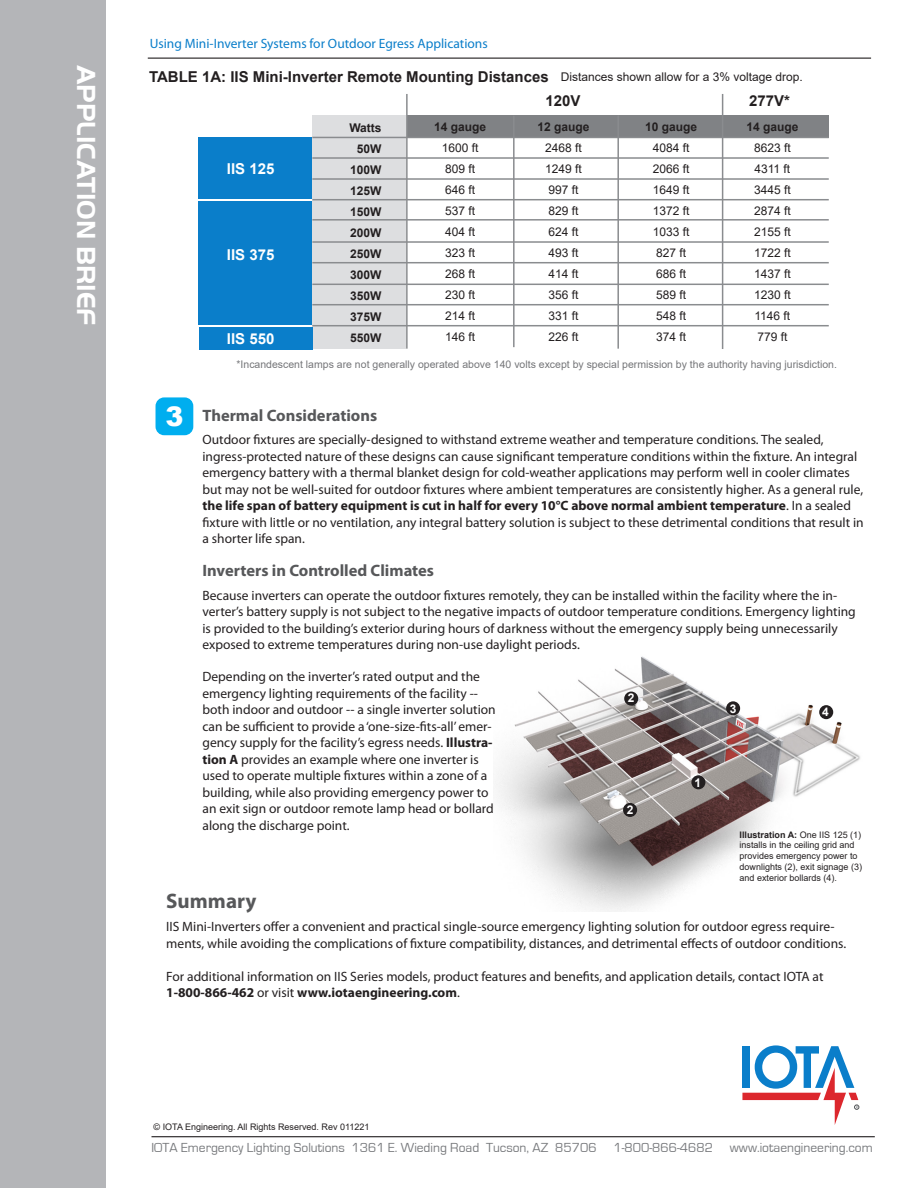
<style>
.page{position:relative;width:918px;height:1188px;background:#fff}
.page>*{position:absolute;margin:0;border:0;box-sizing:border-box;transform-origin:0 0}
.t1{font:700 27px "Handel Got D";color:#fff}
.t2{font:900 27px "Arial";color:#fff}
.t3{font:700 21px "Myriad Pro";color:#57585a}
.t4{font:700 16.5px "Myriad Pro";color:#57585a}
.t5{font:700 15px "Arial";color:#231f20}
.t6{font:700 15px "Arial";color:#fff}
.t7{font:13.5px/16.5px "Myriad Pro";color:#231f20}
.t8{font:13.5px "Eurostile";color:#787a7d}
.t9{font:13.5px "Myriad Pro";color:#0a7eca}
.t10{font:12px "Arial";color:#231f20}
.t11{font:700 12px "Arial";color:#231f20}
.t12{font:700 12px "Arial";color:#fff}
.t13{font:10.5px "Arial";color:#757679}
.t14{font:9px/10.8px "Arial";color:#231f20}
.s1{font-weight:700}
</style>
<div class="page">
<img style="left:495px;top:656px;width:365px;height:256px">
<div style="left:691px;top:775px;width:14px;height:14px;background:#231f20;border-radius:50%"></div>
<div style="left:623px;top:803px;width:14px;height:14px;background:#231f20;border-radius:50%"></div>
<div style="left:624px;top:692px;width:14px;height:14px;background:#231f20;border-radius:50%"></div>
<div style="left:726px;top:701px;width:14px;height:14px;background:#231f20;border-radius:50%"></div>
<div style="left:819px;top:705px;width:14px;height:14px;background:#231f20;border-radius:50%"></div>
<div style="left:0;top:0;width:105px;height:1188px;background:#b4b5b8"></div>
<hr style="left:151px;top:1136px;width:724px;height:1px;background:#231f20">
<svg style="left:742px;top:1045px;width:117px;height:80px"></svg>
<hr style="left:148px;top:58px;width:723px;height:1px;background:#231f20">
<div style="left:407px;top:116px;width:422px;height:22px;background:#808285"></div>
<div style="left:312px;top:116px;width:94px;height:233px;background:#dddee0"></div>
<hr style="left:406px;top:94px;width:2px;height:255px;background:#8a8c8f">
<hr style="left:513px;top:116px;width:2px;height:231px;background:#8a8c8f">
<hr style="left:617px;top:115px;width:2px;height:234px;background:#8a8c8f">
<hr style="left:722px;top:94px;width:1px;height:255px;background:#8a8c8f">
<hr style="left:312px;top:137px;width:517px;height:1px;background:#8a8c8f">
<hr style="left:312px;top:157px;width:517px;height:2px;background:#8a8c8f">
<hr style="left:312px;top:178px;width:517px;height:2px;background:#8a8c8f">
<hr style="left:312px;top:199px;width:517px;height:1px;background:#8a8c8f">
<hr style="left:312px;top:219px;width:517px;height:2px;background:#8a8c8f">
<hr style="left:312px;top:241px;width:517px;height:2px;background:#8a8c8f">
<hr style="left:312px;top:262px;width:517px;height:1px;background:#8a8c8f">
<hr style="left:312px;top:284px;width:517px;height:1px;background:#8a8c8f">
<hr style="left:312px;top:304px;width:517px;height:1px;background:#8a8c8f">
<hr style="left:312px;top:325px;width:517px;height:1px;background:#8a8c8f">
<div style="left:198px;top:137px;width:114px;height:62px;background:#0a7eca"></div>
<div style="left:198px;top:201px;width:114px;height:124px;background:#0a7eca"></div>
<div style="left:199px;top:327px;width:114px;height:22px;background:#0a7eca"></div>
<div style="left:156px;top:397px;width:37px;height:38px;background:#00aeef;border-radius:9px"></div>
<p class="t1" style="left:101px;top:65px;width:262px;rotate:90deg">APPLICATION BRIEF</p>
<p class="t9" style="left:150px;top:35px;width:340px">Using Mini-Inverter Systems for Outdoor Egress Applications</p>
<p class="t5" style="left:149px;top:66px;width:401px">TABLE 1A: IIS Mini-Inverter Remote Mounting Distances</p>
<p class="t10" style="left:561px;top:68px;width:244px">Distances shown allow for a 3% voltage drop.</p>
<p class="t11" style="left:349px;top:120px;width:34px">Watts</p>
<p class="t11" style="left:357px;top:141px;width:26px">50W</p>
<p class="t11" style="left:350px;top:162px;width:33px">100W</p>
<p class="t11" style="left:350px;top:183px;width:33px">125W</p>
<p class="t11" style="left:350px;top:204px;width:33px">150W</p>
<p class="t11" style="left:350px;top:225px;width:33px">200W</p>
<p class="t11" style="left:350px;top:246px;width:33px">250W</p>
<p class="t11" style="left:350px;top:267px;width:33px">300W</p>
<p class="t11" style="left:350px;top:288px;width:33px">350W</p>
<p class="t11" style="left:350px;top:309px;width:33px">375W</p>
<p class="t11" style="left:350px;top:330px;width:33px">550W</p>
<p class="t5" style="left:546px;top:90px;width:37px">120V</p>
<p class="t5" style="left:749px;top:90px;width:42px">277V*</p>
<p class="t11" style="left:434px;top:118px;width:54px">14 gauge</p>
<p class="t10" style="left:442px;top:139px;width:38px">1600 ft</p>
<p class="t10" style="left:445px;top:160px;width:32px">809 ft</p>
<p class="t10" style="left:445px;top:181px;width:32px">646 ft</p>
<p class="t10" style="left:445px;top:202px;width:32px">537 ft</p>
<p class="t10" style="left:445px;top:223px;width:32px">404 ft</p>
<p class="t10" style="left:445px;top:244px;width:32px">323 ft</p>
<p class="t10" style="left:445px;top:265px;width:32px">268 ft</p>
<p class="t10" style="left:445px;top:286px;width:32px">230 ft</p>
<p class="t10" style="left:445px;top:307px;width:32px">214 ft</p>
<p class="t10" style="left:445px;top:328px;width:32px">146 ft</p>
<p class="t11" style="left:537px;top:118px;width:54px">12 gauge</p>
<p class="t10" style="left:545px;top:139px;width:38px">2468 ft</p>
<p class="t10" style="left:545px;top:160px;width:38px">1249 ft</p>
<p class="t10" style="left:548px;top:181px;width:32px">997 ft</p>
<p class="t10" style="left:548px;top:202px;width:32px">829 ft</p>
<p class="t10" style="left:548px;top:223px;width:32px">624 ft</p>
<p class="t10" style="left:548px;top:244px;width:32px">493 ft</p>
<p class="t10" style="left:548px;top:265px;width:32px">414 ft</p>
<p class="t10" style="left:548px;top:286px;width:32px">356 ft</p>
<p class="t10" style="left:548px;top:307px;width:32px">331 ft</p>
<p class="t10" style="left:548px;top:328px;width:32px">226 ft</p>
<p class="t11" style="left:645px;top:118px;width:54px">10 gauge</p>
<p class="t10" style="left:653px;top:139px;width:38px">4084 ft</p>
<p class="t10" style="left:653px;top:160px;width:38px">2066 ft</p>
<p class="t10" style="left:653px;top:181px;width:38px">1649 ft</p>
<p class="t10" style="left:653px;top:202px;width:38px">1372 ft</p>
<p class="t10" style="left:653px;top:223px;width:38px">1033 ft</p>
<p class="t10" style="left:656px;top:244px;width:32px">827 ft</p>
<p class="t10" style="left:656px;top:265px;width:32px">686 ft</p>
<p class="t10" style="left:656px;top:286px;width:32px">589 ft</p>
<p class="t10" style="left:656px;top:307px;width:32px">548 ft</p>
<p class="t10" style="left:656px;top:328px;width:32px">374 ft</p>
<p class="t11" style="left:746px;top:118px;width:54px">14 gauge</p>
<p class="t10" style="left:754px;top:139px;width:38px">8623 ft</p>
<p class="t10" style="left:754px;top:160px;width:37px">4311 ft</p>
<p class="t10" style="left:754px;top:181px;width:38px">3445 ft</p>
<p class="t10" style="left:754px;top:202px;width:38px">2874 ft</p>
<p class="t10" style="left:754px;top:223px;width:38px">2155 ft</p>
<p class="t10" style="left:754px;top:244px;width:38px">1722 ft</p>
<p class="t10" style="left:754px;top:265px;width:38px">1437 ft</p>
<p class="t10" style="left:754px;top:286px;width:38px">1230 ft</p>
<p class="t10" style="left:754px;top:307px;width:37px">1146 ft</p>
<p class="t10" style="left:757px;top:328px;width:32px">779 ft</p>
<p class="t6" style="left:227px;top:158px;width:49px">IIS 125</p>
<p class="t6" style="left:227px;top:245px;width:49px">IIS 375</p>
<p class="t6" style="left:227px;top:328px;width:49px">IIS 550</p>
<p class="t2" style="left:165px;top:397px;width:20px">3</p>
<p class="t13" style="left:237px;top:357px;width:602px">*Incandescent lamps are not generally operated above 140 volts except by special permission by the authority having jurisdiction.</p>
<p class="t4" style="left:202px;top:405px;width:176px">Thermal Considerations</p>
<p class="t7" style="left:202px;top:431px;width:663px">Outdoor fixtures are specially-designed to withstand extreme weather and temperature conditions. The sealed, ingress-protected nature of these designs can cause significant temperature conditions within the fixture. An integral emergency battery with a thermal blanket design for cold-weather applications may perform well in cooler climates but may not be well-suited for outdoor fixtures where ambient temperatures are consistently higher. As a general rule, <span class="s1">the life span of battery equipment is cut in half for every 10°C above normal ambient temperature</span>. In a sealed fixture with little or no ventilation, any integral battery solution is subject to these detrimental conditions that result in a shorter life span.</p>
<p class="t4" style="left:202px;top:560px;width:233px">Inverters in Controlled Climates</p>
<p class="t7" style="left:202px;top:587px;width:655px">Because inverters can operate the outdoor fixtures remotely, they can be installed within the facility where the in&shy;verter’s battery supply is not subject to the negative impacts of outdoor temperature conditions. Emergency lighting is provided to the building’s exterior during hours of darkness without the emergency supply being unnecessarily exposed to extreme temperatures during non-use daylight periods.</p>
<p class="t7" style="left:202px;top:668px;width:295px">Depending on the inverter’s rated output and the emergency lighting requirements of the facility -- both indoor and outdoor -- a single inverter solution can be sufficient to provide a ‘one-size-fits-all’ emer&shy;gency supply for the facility’s egress needs. <span class="s1">Illustra&shy;tion A</span> provides an example where one inverter is used to operate multiple fixtures within a zone of a building, while also providing emergency power to an exit sign or outdoor remote lamp head or bollard along the discharge point.</p>
<p class="t12" style="left:628px;top:690px;width:8px">2</p>
<p class="t12" style="left:730px;top:700px;width:8px">3</p>
<p class="t12" style="left:822px;top:704px;width:8px">4</p>
<p class="t12" style="left:695px;top:774px;width:8px">1</p>
<p class="t12" style="left:627px;top:802px;width:8px">2</p>
<p class="t14" style="left:740px;top:829px;width:124px"><span class="s1">Illustration A:</span> One IIS 125 (1) installs in the ceiling grid and provides emergency power to downlights (2), exit signage (3) and exterior bollards (4).</p>
<p class="t3" style="left:166px;top:887px;width:92px">Summary</p>
<p class="t7" style="left:166px;top:918px;width:681px">IIS Mini-Inverters offer a convenient and practical single-source emergency lighting solution for outdoor egress require&shy;ments, while avoiding the complications of fixture compatibility, distances, and detrimental effects of outdoor conditions.</p>
<p class="t7" style="left:166px;top:968px;width:659px">For additional information on IIS Series models, product features and benefits, and application details, contact IOTA at<br><span class="s1">1-800-866-462</span> or visit <span class="s1">www.iotaengineering.com</span>.</p>
<p class="t14" style="left:154px;top:1121px;width:217px">© IOTA Engineering. All Rights Reserved. Rev 011221</p>
<p class="t8" style="left:152px;top:1141px;width:447px">IOTA Emergency Lighting Solutions 1361 E. Wieding Road Tucson, AZ 85706</p>
<p class="t8" style="left:614px;top:1141px;width:261px">1-800-866-4682 www.iotaengineering.com</p>
</div>
